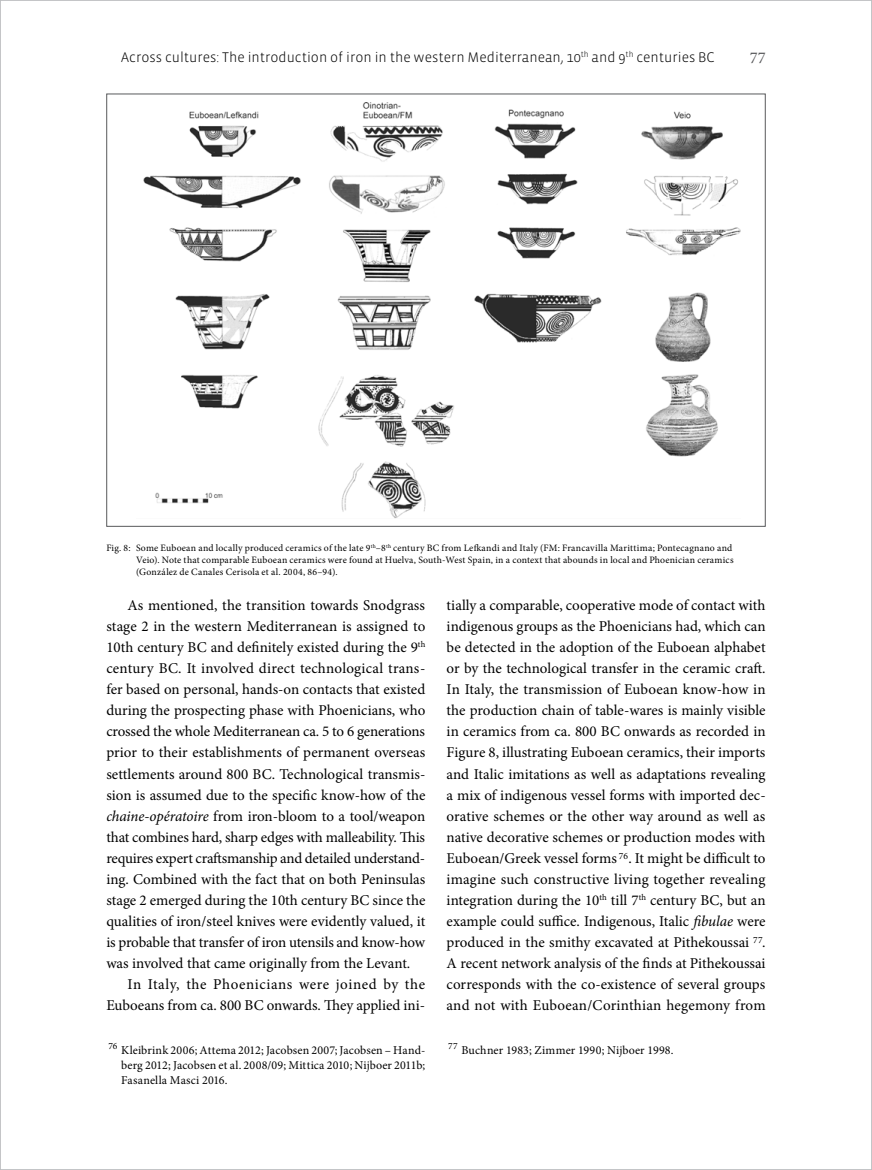
<style>
.page{position:relative;width:872px;height:1170px;background:#fff}
.page>*{position:absolute;margin:0;border:0;box-sizing:border-box;transform-origin:0 0}
.t1{font:16.5px "Minion Pro";color:#58595b}
.t2{font:15px/21px "Minion Pro";color:#000;text-align:justify}
.t3{font:15px "Minion Pro";letter-spacing:.04em;color:#000}
.t4{font:300 14.25px "Vista Sans";color:#000}
.t5{font:12px/15px "Minion Pro";letter-spacing:.015em;color:#000;text-align:justify}
.t6{font:9.75px/12px "Minion Pro";letter-spacing:.02em;color:#000}
.t7{font:9.6px "Minion Pro";color:#000}
.s1{font-style:italic}
</style>
<div class="page">
<img style="left:143px;top:102px;width:598px;height:416px">
<p class="t4" style="left:121px;top:50px;width:595px">Across cultures: The introduction of iron in the western Mediterranean, 10<sup>th</sup> and 9<sup>th</sup> centuries BC</p>
<p class="t1" style="left:750px;top:47px;width:17px">77</p>
<p class="t6" style="left:136px;top:541px;width:599px;text-indent:-30px">Fig. 8: Some Euboean and locally produced ceramics of the late 9<sup>th</sup>–8<sup>th</sup> century BC from Lefkandi and Italy (FM: Francavilla Marittima; Pontecagnano and<br>Veio). Note that comparable Euboean ceramics were found at Huelva, South-West Spain, in a context that abounds in local and Phoenician ceramics (González de Canales Cerisola et al. 2004, 86–94).</p>
<p class="t2" style="left:128px;top:595px;width:299px">As mentioned, the transition towards Snodgrass</p>
<p class="t2" style="left:106px;top:616px;width:320px">stage 2 in the western Mediterranean is assigned to</p>
<p class="t2" style="left:106px;top:637px;width:320px">10th century BC and definitely existed during the 9<sup>th</sup></p>
<p class="t2" style="left:106px;top:658px;width:320px">century BC. It involved direct technological trans-</p>
<p class="t2" style="left:106px;top:679px;width:320px">fer based on personal, hands-on contacts that existed</p>
<p class="t2" style="left:106px;top:700px;width:320px">during the prospecting phase with Phoenicians, who</p>
<p class="t2" style="left:106px;top:721px;width:320px">crossed the whole Mediterranean ca. 5 to 6 generations</p>
<p class="t2" style="left:106px;top:742px;width:320px">prior to their establishments of permanent overseas</p>
<p class="t2" style="left:106px;top:763px;width:320px">settlements around 800 BC. Technological transmis-</p>
<p class="t2" style="left:106px;top:784px;width:320px">sion is assumed due to the specific know-how of the</p>
<p class="t2" style="left:106px;top:805px;width:320px"><span class="s1">chaine-opératoire</span> from iron-bloom to a tool/weapon</p>
<p class="t2" style="left:106px;top:826px;width:320px">that combines hard, sharp edges with malleability. This</p>
<p class="t2" style="left:106px;top:847px;width:320px">requires expert craftsmanship and detailed understand-</p>
<p class="t2" style="left:106px;top:868px;width:320px">ing. Combined with the fact that on both Peninsulas</p>
<p class="t2" style="left:106px;top:889px;width:320px">stage 2 emerged during the 10th century BC since the</p>
<p class="t2" style="left:106px;top:910px;width:320px">qualities of iron/steel knives were evidently valued, it</p>
<p class="t2" style="left:106px;top:931px;width:320px">is probable that transfer of iron utensils and know-how</p>
<p class="t2" style="left:106px;top:952px;width:305px">was involved that came originally from the Levant.</p>
<p class="t3" style="left:128px;top:973px;width:299px">In Italy, the Phoenicians were joined by the</p>
<p class="t2" style="left:106px;top:994px;width:320px">Euboeans from ca. 800 BC onwards. They applied ini-</p>
<p class="t7" style="left:108px;top:1039px;width:11px">76</p>
<p class="t5" style="left:121px;top:1042px;width:306px">Kleibrink 2006; Attema 2012; Jacobsen 2007; Jacobsen – Hand&shy;berg 2012; Jacobsen et al. 2008/09; Mittica 2010; Nijboer 2011b; Fasanella Masci 2016.</p>
<p class="t7" style="left:448px;top:1039px;width:11px">77</p>
<p class="t5" style="left:461px;top:1042px;width:214px">Buchner 1983; Zimmer 1990; Nijboer 1998.</p>
<p class="t2" style="left:446px;top:595px;width:320px">tially a comparable, cooperative mode of contact with indigenous groups as the Phoenicians had, which can be detected in the adoption of the Euboean alphabet or by the technological transfer in the ceramic craft.<br>In Italy, the transmission of Euboean know-how in the production chain of table-wares is mainly visible in ceramics from ca. 800 BC onwards as recorded in Figure 8, illustrating Euboean ceramics, their imports and Italic imitations as well as adaptations revealing a mix of indigenous vessel forms with imported dec&shy;orative schemes or the other way around as well as native decorative schemes or production modes with Euboean/Greek vessel forms <sup>76</sup>. It might be difficult to imagine such constructive living together revealing integration during the 10<sup>th</sup> till 7<sup>th</sup> century BC, but an example could suffice. Indigenous, Italic <span class="s1">fibulae</span> were produced in the smithy excavated at Pithekoussai <sup>77</sup>.<br>A recent network analysis of the finds at Pithekoussai corresponds with the co-existence of several groups and not with Euboean/Corinthian hegemony from</p>
</div>
